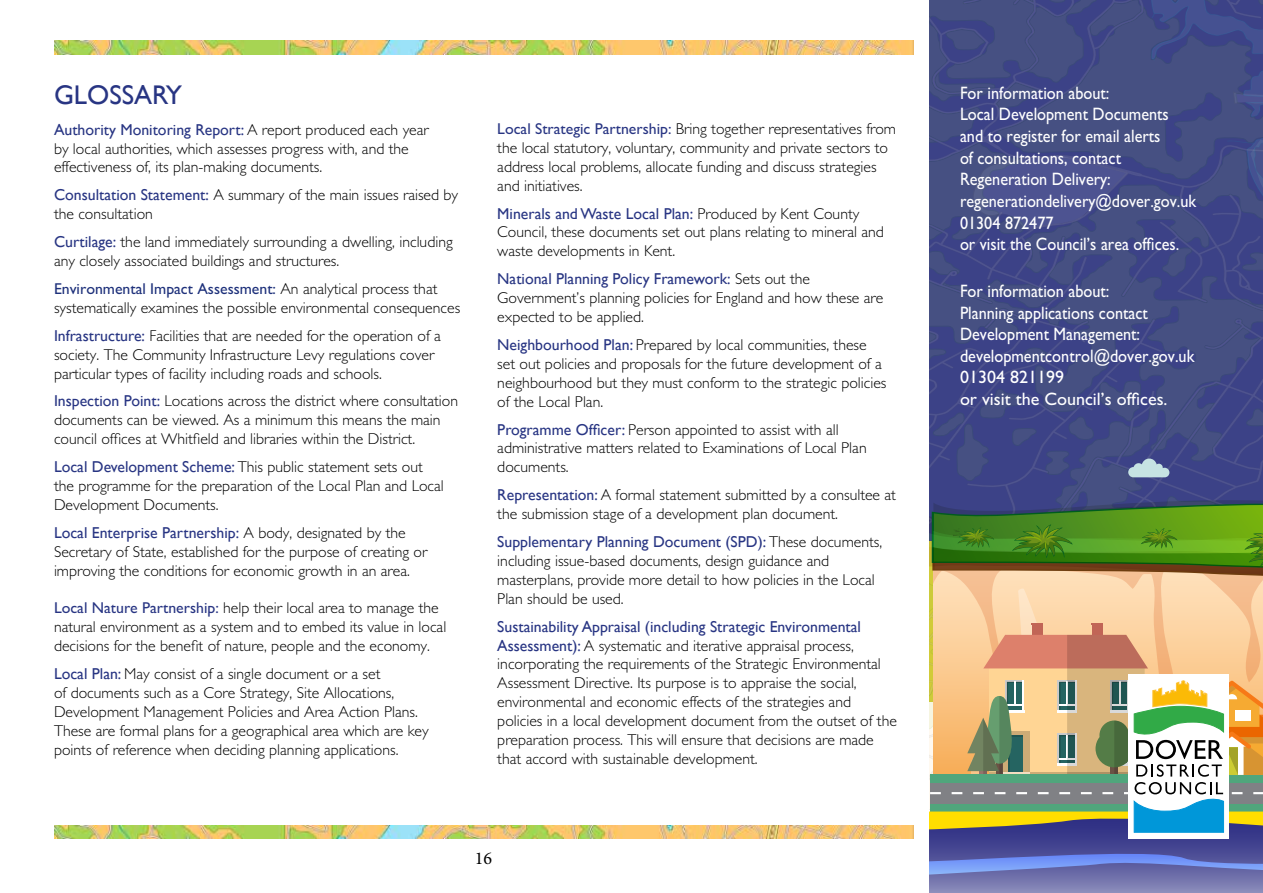
<style>
.page{position:relative;width:1263px;height:893px;background:#fff}
.page>*{position:absolute;margin:0;border:0;box-sizing:border-box;transform-origin:0 0}
.t1{font:27px "Gill Sans";color:#283583}
.t2{font:18px/21.6px "M Gill Sans";color:#fff;scale:.9 1}
.t3{font:18px "Minion Pro";color:#000}
.t4{font:300 15.75px/18.9px "M Gill Sans";color:#000}
.t5{font:15.75px "Gill Sans";color:#283583}
.s1{font-family:"M Gill Sans";font-weight:300;color:#000}
.s2{font-family:"Gill Sans";font-weight:400;color:#283583}
.s3{font-weight:400;color:#1e317b}
.s4{font-weight:400;color:#283583}
</style>
<div class="page">
<img style="left:54px;top:40px;width:859px;height:14px">
<img style="left:54px;top:825px;width:859px;height:14px">
<svg style="left:929px;top:833px;width:334px;height:60px;background:#6667a5"></svg>
<svg style="left:929px;top:844px;width:334px;height:31px;background:#5d69b7"></svg>
<div style="left:1128px;top:674px;width:100px;height:165px;background:#fff"></div>
<svg style="left:929px;top:0;width:334px;height:833px;background:#6d7180"></svg>
<h1 class="t1" style="left:54px;top:79px;width:130px">GLOSSARY</h1>
<p class="t5" style="left:54px;top:120px;width:376px">Authority Monitoring Report: <span class="s1">A report produced each year</span></p>
<p class="t4" style="left:54px;top:139px;width:356px">by local authorities, which assesses progress with, and the effectiveness of, its plan-making documents.</p>
<p class="t4" style="left:54px;top:186px;width:406px"><span class="s2">Consultation Statement:</span> A summary of the main issues raised by the consultation</p>
<p class="t4" style="left:54px;top:233px;width:400px"><span class="s2">Curtilage:</span> the land immediately surrounding a dwelling, including any closely associated buildings and structures.</p>
<p class="t4" style="left:54px;top:279px;width:408px"><span class="s3">Environmental Impact Assessment:</span> An analytical process that systematically examines the possible environmental consequences</p>
<p class="t4" style="left:54px;top:326px;width:388px"><span class="s2">Infrastructure:</span> Facilities that are needed for the operation of a society. The Community Infrastructure Levy regulations cover particular types of facility including roads and schools.</p>
<p class="t4" style="left:54px;top:392px;width:406px"><span class="s2">Inspection Point:</span> Locations across the district where consultation documents can be viewed. As a minimum this means the main council offices at Whitfield and libraries within the District.</p>
<p class="t4" style="left:54px;top:457px;width:391px"><span class="s2">Local Development Scheme:</span> This public statement sets out the programme for the preparation of the Local Plan and Local<br>Development Documents.</p>
<p class="t5" style="left:54px;top:523px;width:353px">Local Enterprise Partnership: <span class="s1">A body, designated by the</span></p>
<p class="t4" style="left:54px;top:542px;width:375px">Secretary of State, established for the purpose of creating or improving the conditions for economic growth in an area.</p>
<p class="t4" style="left:54px;top:599px;width:394px"><span class="s4">Local Nature Partnership:</span> help their local area to manage the natural environment as a system and to embed its value in local decisions for the benefit of nature, people and the economy.</p>
<p class="t4" style="left:54px;top:664px;width:376px"><span class="s2">Local Plan:</span> May consist of a single document or a set<br>of documents such as a Core Strategy, Site Allocations, Development Management Policies and Area Action Plans.<br>These are formal plans for a geographical area which are key points of reference when deciding planning applications.</p>
<p class="t4" style="left:497px;top:119px;width:400px"><span class="s4">Local Strategic Partnership:</span> Bring together representatives from the local statutory, voluntary, community and private sectors to address local problems, allocate funding and discuss strategies and initiatives.</p>
<p class="t5" style="left:497px;top:204px;width:364px">Minerals and Waste Local Plan: <span class="s1">Produced by Kent County</span></p>
<p class="t4" style="left:497px;top:223px;width:388px">Council, these documents set out plans relating to mineral and waste developments in Kent.</p>
<p class="t5" style="left:497px;top:270px;width:314px">National Planning Policy Framework: <span class="s1">Sets out the</span></p>
<p class="t4" style="left:497px;top:289px;width:388px">Government’s planning policies for England and how these are expected to be applied.</p>
<p class="t4" style="left:497px;top:335px;width:391px"><span class="s2">Neighbourhood Plan:</span> Prepared by local communities, these set out policies and proposals for the future development of a neighbourhood but they must conform to the strategic policies of the Local Plan.</p>
<p class="t4" style="left:497px;top:420px;width:371px"><span class="s2">Programme Officer:</span> Person appointed to assist with all administrative matters related to Examinations of Local Plan documents.</p>
<p class="t4" style="left:497px;top:486px;width:400px"><span class="s2">Representation:</span> A formal statement submitted by a consultee at the submission stage of a development plan document.</p>
<p class="t5" style="left:497px;top:533px;width:386px">Supplementary Planning Document (SPD): <span class="s1">These documents,</span></p>
<p class="t4" style="left:497px;top:551px;width:379px">including issue-based documents, design guidance and masterplans, provide more detail to how policies in the Local<br>Plan should be used.</p>
<p class="t5" style="left:497px;top:617px;width:365px">Sustainability Appraisal (including Strategic Environmental</p>
<p class="t4" style="left:497px;top:636px;width:401px"><span class="s2">Assessment):</span> A systematic and iterative appraisal process, incorporating the requirements of the Strategic Environmental Assessment Directive. Its purpose is to appraise the social, environmental and economic effects of the strategies and policies in a local development document from the outset of the preparation process. This will ensure that decisions are made that accord with sustainable development.</p>
<p class="t3" style="left:475px;top:846px;width:19px">16</p>
<p class="t2" style="left:960px;top:82px;width:264px">For information about:<br>Local Development Documents and to register for email alerts<br>of consultations, contact<br>Regeneration Delivery: regenerationdelivery@dover.gov.uk<br>01304 872477<br>or visit the Council’s area offices.</p>
<p class="t2" style="left:960px;top:280px;width:262px">For information about:<br>Planning applications contact<br>Development Management: developmentcontrol@dover.gov.uk<br>01304 821199<br>or visit the Council’s offices.</p>
</div>
